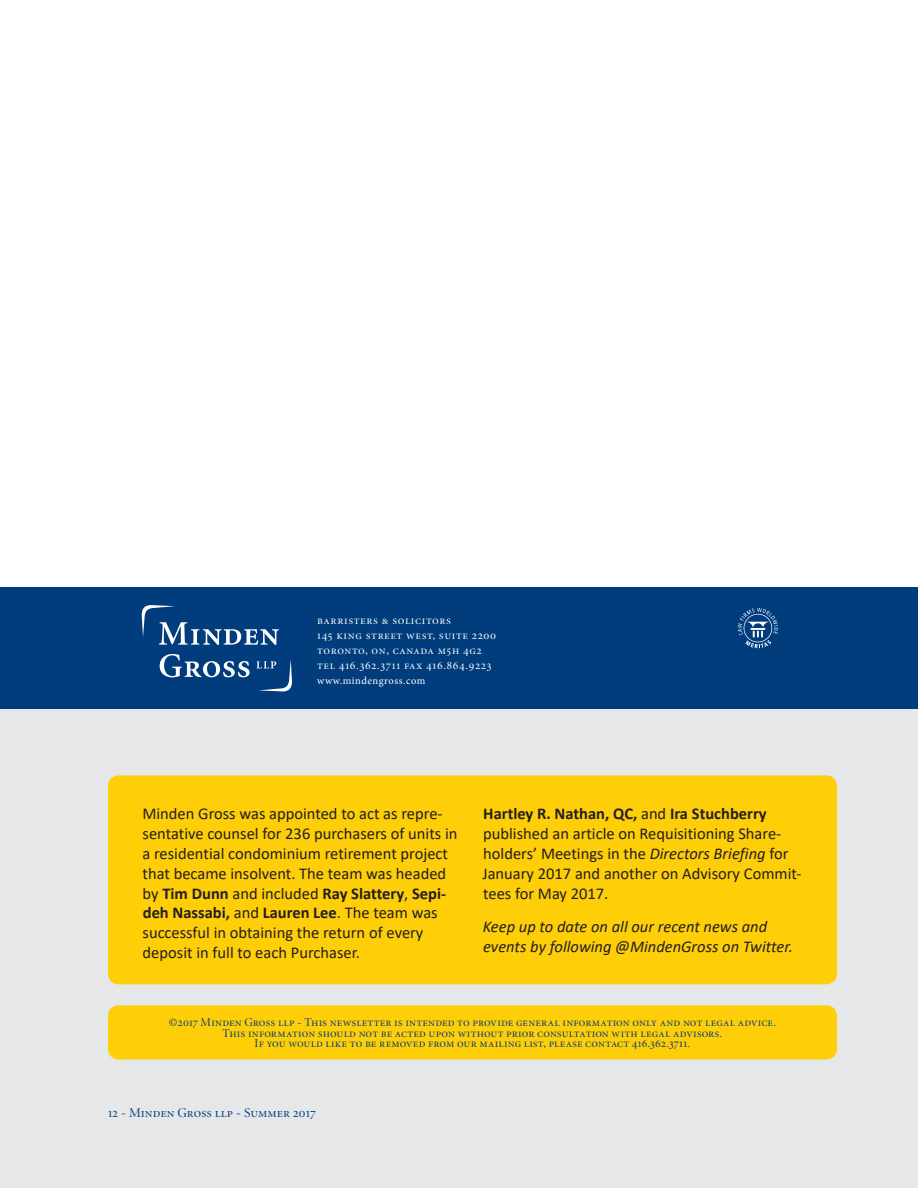
<style>
.page{position:relative;width:918px;height:1188px;background:#fff}
.page>*{position:absolute;margin:0;border:0;box-sizing:border-box;transform-origin:0 0}
.t1{font:16.5px/19.8px "Calibri";color:#231f20}
.t2{font:italic 16.5px/19.8px "Calibri";color:#231f20}
.t3{font:13.5px "Minion Display Regular SC";color:#013d7d}
.t4{font:12px/10.5px "Minion Display Regular SC";letter-spacing:.01em;color:#013d7d;text-align:center}
.t5{font:12px/15px "Minion Display Regular SC";letter-spacing:.05em;color:#fff}
.t6{font:10.5px "Minion Pro";letter-spacing:.05em;color:#fff}
.s1{font-weight:700}
.s2{font-style:italic}
</style>
<div class="page">
<div style="left:0;top:709px;width:918px;height:479px;background:#e6e7e9"></div>
<div style="left:108px;top:775px;width:729px;height:209px;background:#fece08;border-radius:11px"></div>
<div style="left:0;top:588px;width:918px;height:121px;background:#013d7d"></div>
<svg style="left:160px;top:654px;width:90px;height:23px"></svg>
<svg style="left:256px;top:660px;width:36px;height:31px"></svg>
<svg style="left:142px;top:605px;width:137px;height:40px"></svg>
<svg style="left:738px;top:608px;width:40px;height:40px"></svg>
<div style="left:108px;top:1005px;width:729px;height:54px;background:#fece08;border-radius:11px"></div>
<p class="t5" style="left:317px;top:613px;width:181px">barristers &amp; solicitors<br>145 king street west, suite 2200 toronto, on, canada m5h 4g2 tel 416.362.3711 fax 416.864.9223</p>
<p class="t6" style="left:317px;top:676px;width:110px">www.mindengross.com</p>
<p class="t1" style="left:142px;top:805px;width:317px">Minden Gross was appointed to act as repre&shy;sentative counsel for 236 purchasers of units in a residential condominium retirement project that became insolvent. The team was headed by <span class="s1">Tim Dunn</span> and included <span class="s1">Ray Slattery</span>, <span class="s1">Sepi&shy;deh Nassabi,</span> and <span class="s1">Lauren Lee</span>. The team was successful in obtaining the return of every deposit in full to each Purchaser.</p>
<p class="t1" style="left:482px;top:805px;width:321px"><span class="s1">Hartley R. Nathan, QC,</span> and <span class="s1">Ira Stuchberry </span>published an article on Requisitioning Share&shy;holders’ Meetings in the <span class="s2">Directors Briefing</span> for January 2017 and another on Advisory Commit&shy;tees for May 2017.</p>
<p class="t2" style="left:483px;top:918px;width:312px">Keep up to date on all our recent news and events by following @MindenGross on Twitter.</p>
<p class="t4" style="left:169px;top:1018px;width:609px">©2017 Minden Gross llp - This newsletter is intended to provide general information only and not legal advice.<br>This information should not be acted upon without prior consultation with legal advisors.<br>If you would like to be removed from our mailing list, please contact 416.362.3711.</p>
<p class="t3" style="left:108px;top:1108px;width:209px">12 - Minden Gross llp - Summer 2017</p>
</div>
